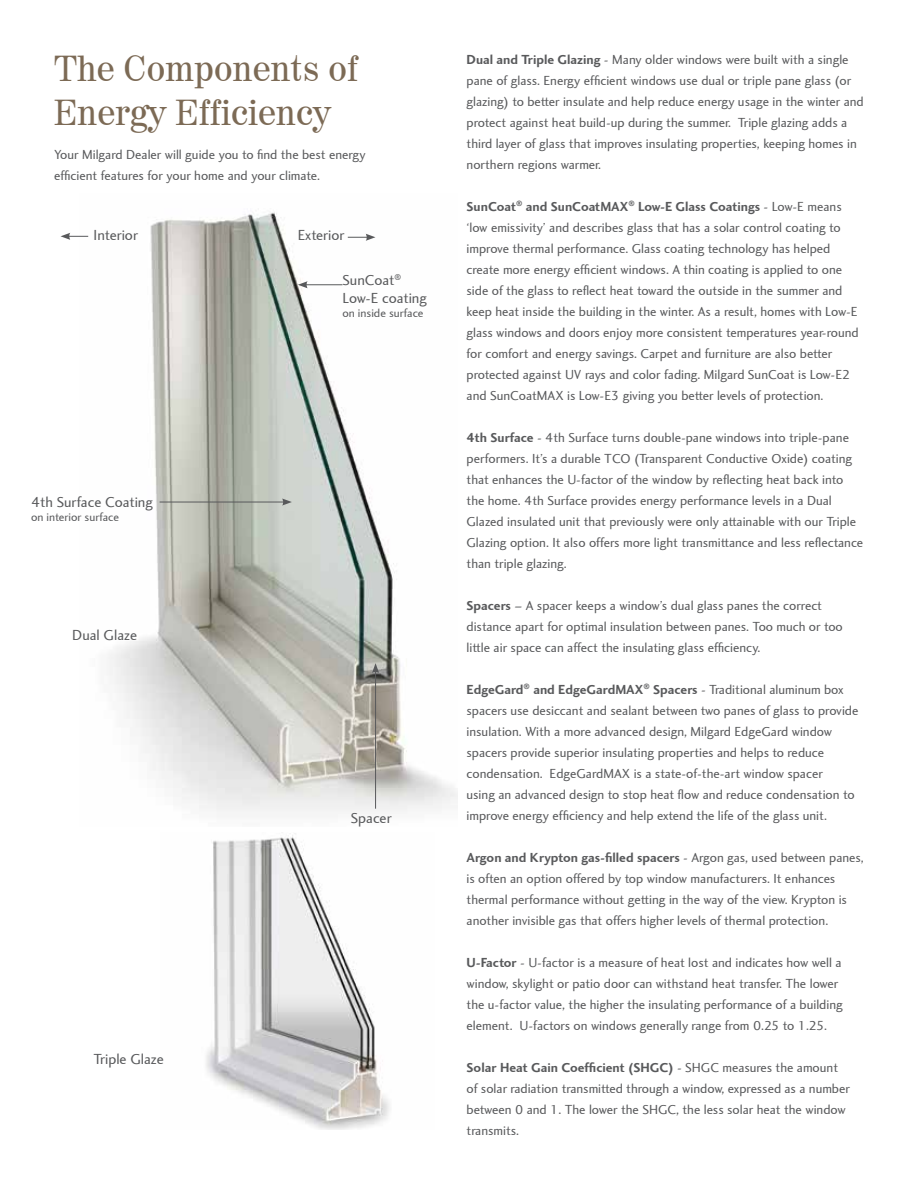
<style>
.page{position:relative;width:918px;height:1188px;background:#fff}
.page>*{position:absolute;margin:0;border:0;box-sizing:border-box;transform-origin:0 0}
.t1{font:36px/43.2px "Century 725 BT";color:#7c6a55}
.t2{font:15px/18px "Charlotte Sans";color:#58595b}
.t3{font:13.5px/21px "Charlotte Sans";color:#58595b}
.t4{font:12px "Charlotte Sans";color:#58595b}
.s1{font-weight:700}
</style>
<div class="page">
<img style="left:206px;top:833px;width:184px;height:297px">
<img style="left:88px;top:212px;width:370px;height:600px">
<hr style="left:305px;top:284px;width:37px;height:1px;background:#58595b">
<svg style="left:298px;top:281px;width:10px;height:7px"></svg>
<hr style="left:160px;top:502px;width:125px;height:1px;background:#58595b">
<svg style="left:282px;top:498px;width:10px;height:8px"></svg>
<hr style="left:375px;top:671px;width:1px;height:138px;background:#58595b">
<svg style="left:372px;top:663px;width:7px;height:10px"></svg>
<svg style="left:348px;top:234px;width:27px;height:7px"></svg>
<svg style="left:61px;top:233px;width:27px;height:7px"></svg>
<h1 class="t1" style="left:54px;top:47px;width:306px">The Components of<br>Energy Efficiency</h1>
<p class="t3" style="left:54px;top:144px;width:313px">Your Milgard Dealer will guide you to find the best energy efficient features for your home and your climate.</p>
<p class="t2" style="left:94px;top:226px;width:46px">Interior</p>
<p class="t2" style="left:298px;top:226px;width:48px">Exterior</p>
<p class="t2" style="left:31px;top:493px;width:123px">4th Surface Coating</p>
<p class="t4" style="left:31px;top:510px;width:90px">on interior surface</p>
<p class="t2" style="left:72px;top:627px;width:66px">Dual Glaze</p>
<p class="t2" style="left:94px;top:1050px;width:72px">Triple Glaze</p>
<p class="t2" style="left:342px;top:271px;width:86px">SunCoat<sup>®<br></sup>Low-E coating</p>
<p class="t4" style="left:342px;top:306px;width:83px">on inside surface</p>
<p class="t2" style="left:351px;top:809px;width:42px">Spacer</p>
<p class="t3" style="left:467px;top:49px;width:399px"><span class="s1">Dual and Triple Glazing</span> - Many older windows were built with a single pane of glass. Energy efficient windows use dual or triple pane glass (or glazing) to better insulate and help reduce energy usage in the winter and protect against heat build-up during the summer. Triple glazing adds a third layer of glass that improves insulating properties, keeping homes in northern regions warmer.</p>
<p class="t3" style="left:467px;top:196px;width:394px"><span class="s1">SunCoat</span><sup>®</sup> <span class="s1">and SunCoatMAX</span><sup>®</sup> <span class="s1">Low-E Glass Coatings</span> - Low-E means ‘low emissivity’ and describes glass that has a solar control coating to improve thermal performance. Glass coating technology has helped create more energy efficient windows. A thin coating is applied to one side of the glass to reflect heat toward the outside in the summer and keep heat inside the building in the winter. As a result, homes with Low-E glass windows and doors enjoy more consistent temperatures year-round for comfort and energy savings. Carpet and furniture are also better protected against UV rays and color fading. Milgard SunCoat is Low-E2 and SunCoatMAX is Low-E3 giving you better levels of protection.</p>
<p class="t3" style="left:467px;top:427px;width:398px"><span class="s1">4th Surface</span> - 4th Surface turns double-pane windows into triple-pane performers. It’s a durable TCO (Transparent Conductive Oxide) coating that enhances the U-factor of the window by reflecting heat back into the home. 4th Surface provides energy performance levels in a Dual Glazed insulated unit that previously were only attainable with our Triple Glazing option. It also offers more light transmittance and less reflectance than triple glazing.</p>
<p class="t3" style="left:467px;top:595px;width:378px"><span class="s1">Spacers</span> – A spacer keeps a window’s dual glass panes the correct distance apart for optimal insulation between panes. Too much or too little air space can affect the insulating glass efficiency.</p>
<p class="t3" style="left:467px;top:679px;width:393px"><span class="s1">EdgeGard</span><sup>®</sup> <span class="s1">and EdgeGardMAX</span><sup>®</sup> <span class="s1">Spacers</span> - Traditional aluminum box spacers use desiccant and sealant between two panes of glass to provide insulation. With a more advanced design, Milgard EdgeGard window spacers provide superior insulating properties and helps to reduce condensation. EdgeGardMAX is a state-of-the-art window spacer<br>using an advanced design to stop heat flow and reduce condensation to improve energy efficiency and help extend the life of the glass unit.</p>
<p class="t3" style="left:467px;top:847px;width:399px"><span class="s1">Argon and Krypton gas-filled spacers</span> - Argon gas, used between panes, is often an option offered by top window manufacturers. It enhances thermal performance without getting in the way of the view. Krypton is another invisible gas that offers higher levels of thermal protection.</p>
<p class="t3" style="left:467px;top:952px;width:378px"><span class="s1">U-Factor</span> - U-factor is a measure of heat lost and indicates how well a window, skylight or patio door can withstand heat transfer. The lower the u-factor value, the higher the insulating performance of a building element. U-factors on windows generally range from 0.25 to 1.25.</p>
<p class="t3" style="left:467px;top:1057px;width:385px"><span class="s1">Solar Heat Gain Coefficient (SHGC)</span> - SHGC measures the amount of solar radiation transmitted through a window, expressed as a number between 0 and 1. The lower the SHGC, the less solar heat the window transmits.</p>
</div>
